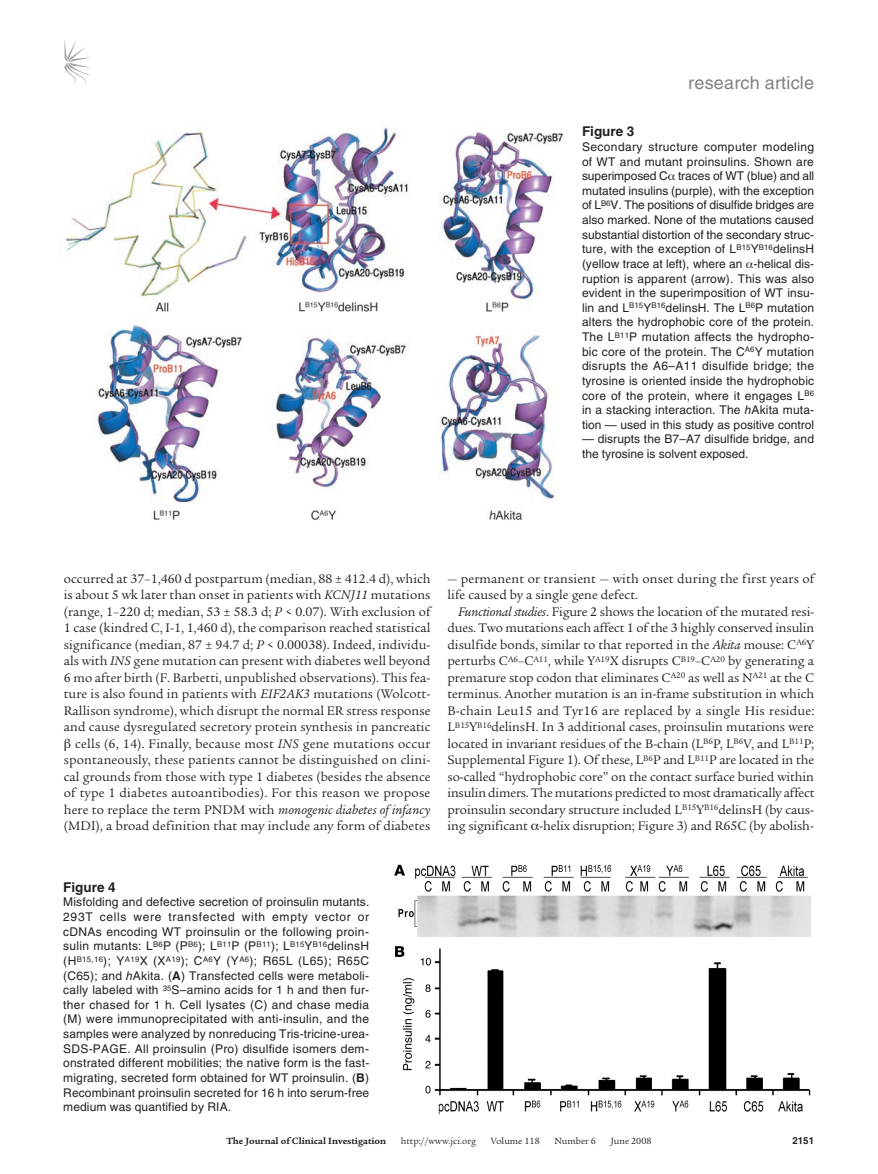
<style>
.page{position:relative;width:878px;height:1174px;background:#fff}
.page>*{position:absolute;margin:0;border:0;box-sizing:border-box;transform-origin:0 0}
.t1{font:18px "Helvetica LT Std";letter-spacing:.01em;color:#808285}
.t2{font:13.5px/16.5px "Legacy Serif Std";letter-spacing:.005em;color:#231f20;text-align:right}
.t3{font:700 13.5px "Helvetica LT Std";color:#231f20}
.t4{font:12px/14.5px "Helvetica LT Std";letter-spacing:.005em;color:#231f20;text-align:justify}
.t5{font:9.75px "Legacy Serif Std";color:#231f20}
.t6{font:700 9.75px "Legacy Serif Std";color:#231f20}
.t7{font:700 9.75px "Helvetica LT Std";color:#231f20}
.s1{font-style:italic}
.s2{font-weight:700}
</style>
<div class="page">
<svg style="left:64px;top:39px;width:27px;height:45px"></svg>
<img style="left:65px;top:122px;width:500px;height:398px">
<img style="left:394px;top:864px;width:417px;height:251px">
<h1 class="t1" style="left:688px;top:72px;width:127px">research article</h1>
<p class="t3" style="left:582px;top:123px;width:54px">Figure 3</p>
<p class="t4" style="left:582px;top:139px;width:234px">Secondary structure computer modeling of WT and mutant proinsulins. Shown are superimposed C traces of WT (blue) and all mutated insulins (purple), with the exception of L<sup>B6</sup>V. The positions of disulfide bridges are also marked. None of the mutations caused substantial distortion of the secondary struc&shy;ture, with the exception of L<sup>B15</sup>Y<sup>B16</sup>delinsH (yellow trace at left), where an -helical dis&shy;ruption is apparent (arrow). This was also evident in the superimposition of WT insu&shy;lin and L<sup>B15</sup>Y<sup>B16</sup>delinsH. The L<sup>B6</sup>P mutation alters the hydrophobic core of the protein.<br>The L<sup>B11</sup>P mutation affects the hydropho&shy;bic core of the protein. The C<sup>A6</sup>Y mutation disrupts the A6–A11 disulfide bridge; the tyrosine is oriented inside the hydrophobic core of the protein, where it engages L<sup>B6 </sup>in a stacking interaction. The <span class="s1">h</span>Akita muta&shy;tion — used in this study as positive control</p>
<p class="t4" style="left:582px;top:432px;width:233px">— disrupts the B7–A7 disulfide bridge, and the tyrosine is solvent exposed.</p>
<p class="t2" style="left:64px;top:570px;width:368px">occurred at 37–1,460 d postpartum (median, 88 ± 412.4 d), which is about 5 wk later than onset in patients with <span class="s1">KCNJ11</span> mutations (range, 1–220 d; median, 53 ± 58.3 d; <span class="s1">P</span> &lt; 0.07). With exclusion of 1 case (kindred C, I-1, 1,460 d), the comparison reached statistical significance (median, 87 ± 94.7 d; <span class="s1">P</span> &lt; 0.00038). Indeed, individu&shy;als with <span class="s1">INS</span> gene mutation can present with diabetes well beyond 6 mo after birth (F. Barbetti, unpublished observations). This fea&shy;ture is also found in patients with <span class="s1">EIF2AK3</span> mutations (Wolcott-Rallison syndrome), which disrupt the normal ER stress response and cause dysregulated secretory protein synthesis in pancreatic cells (6, 14). Finally, because most <span class="s1">INS</span> gene mutations occur spontaneously, these patients cannot be distinguished on clini&shy;cal grounds from those with type 1 diabetes (besides the absence of type 1 diabetes autoantibodies). For this reason we propose here to replace the term PNDM with <span class="s1">monogenic diabetes of infancy </span>(MDI), a broad definition that may include any form of diabetes</p>
<p class="t2" style="left:447px;top:570px;width:368px;text-align:left">— permanent or transient — with onset during the first years of life caused by a single gene defect.</p>
<p class="t2" style="left:447px;top:603px;width:368px;text-align:justify;text-indent:11px"><span class="s1">Functional studies</span>. Figure 2 shows the location of the mutated resi&shy;dues. Two mutations each affect 1 of the 3 highly conserved insulin disulfide bonds, similar to that reported in the <span class="s1">Akita</span> mouse: C<sup>A6</sup>Y perturbs C<sup>A6</sup>–C<sup>A11</sup>, while Y<sup>A19</sup>X disrupts C<sup>B19</sup>–C<sup>A20</sup> by generating a premature stop codon that eliminates C<sup>A20</sup> as well as N<sup>A21</sup> at the C terminus. Another mutation is an in-frame substitution in which B-chain Leu15 and Tyr16 are replaced by a single His residue:<br>L<sup>B15</sup>Y<sup>B16</sup>delinsH. In 3 additional cases, proinsulin mutations were located in invariant residues of the B-chain (L<sup>B6</sup>P, L<sup>B6</sup>V, and L<sup>B11</sup>P; Supplemental Figure 1). Of these, L<sup>B6</sup>P and L<sup>B11</sup>P are located in the so-called “hydrophobic core” on the contact surface buried within insulin dimers. The mutations predicted to most dramatically affect proinsulin secondary structure included L<sup>B15</sup>Y<sup>B16</sup>delinsH (by caus&shy;ing significant -helix disruption; Figure 3) and R65C (by abolish-</p>
<p class="t3" style="left:63px;top:878px;width:54px">Figure 4</p>
<p class="t4" style="left:63px;top:895px;width:307px">Misfolding and defective secretion of proinsulin mutants.<br>293T cells were transfected with empty vector or cDNAs encoding WT proinsulin or the following proin&shy;sulin mutants: L<sup>B6</sup>P (P<sup>B6</sup>); L<sup>B11</sup>P (P<sup>B11</sup>); L<sup>B15</sup>Y<sup>B16</sup>delinsH (H<sup>B15,16</sup>); Y<sup>A19</sup>X (X<sup>A19</sup>); C<sup>A6</sup>Y (Y<sup>A6</sup>); R65L (L65); R65C (C65); and <span class="s1">h</span>Akita. (<span class="s2">A</span>) Transfected cells were metaboli&shy;cally labeled with <sup>35</sup>S–amino acids for 1 h and then fur&shy;ther chased for 1 h. Cell lysates (C) and chase media (M) were immunoprecipitated with anti-insulin, and the samples were analyzed by nonreducing Tris-tricine-urea-SDS-PAGE. All proinsulin (Pro) disulfide isomers dem&shy;onstrated different mobilities; the native form is the fast&shy;migrating, secreted form obtained for WT proinsulin. (<span class="s2">B</span>)<br>Recombinant proinsulin secreted for 16 h into serum-free medium was quantified by RIA.</p>
<p class="t6" style="left:226px;top:1135px;width:161px">The Journal of Clinical Investigation</p>
<p class="t5" style="left:401px;top:1135px;width:77px">http://www.jci.org</p>
<p class="t5" style="left:490px;top:1135px;width:50px">Volume 118</p>
<p class="t5" style="left:554px;top:1135px;width:43px">Number 6</p>
<p class="t5" style="left:610px;top:1135px;width:42px">June 2008</p>
<p class="t7" style="left:792px;top:1134px;width:23px">2151</p>
</div>
